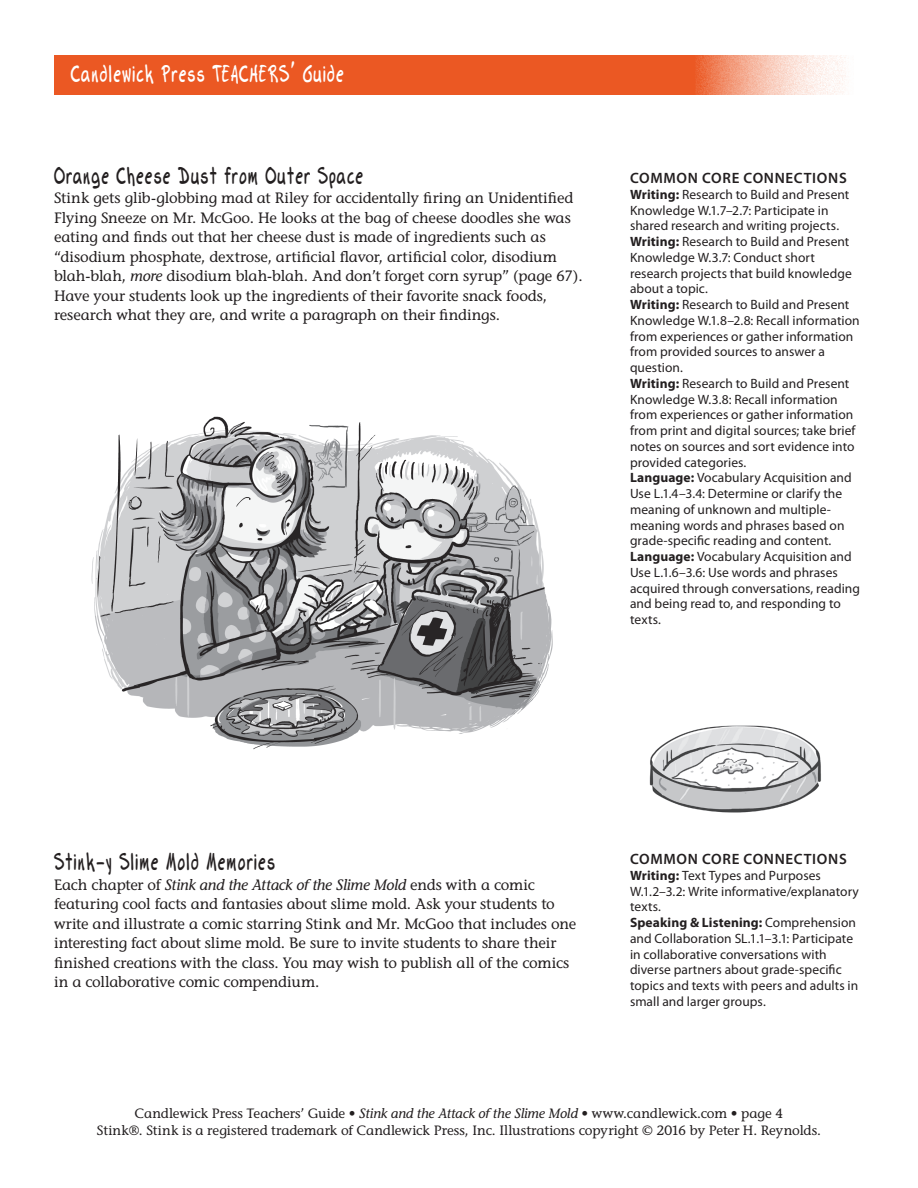
<style>
.page{position:relative;width:918px;height:1188px;background:#fff}
.page>*{position:absolute;margin:0;border:0;box-sizing:border-box;transform-origin:0 0}
.t1{font:500 condensed 27px "TF Gary";letter-spacing:.025em;color:#231f20}
.t2{font:500 condensed 27px "TF Gary";letter-spacing:.025em;color:#fff}
.t3{font:15px/19.5px "Stone Informal";letter-spacing:-.01em;color:#231f20}
.cc{font:600 15px "Myriad Pro";letter-spacing:.045em;color:#231f20}
.cc-2{font:13.5px/15.8px "Myriad Pro";letter-spacing:.005em;color:#231f20}
.t4{font:13.5px/16.5px "Stone Informal";color:#231f20;text-align:center}
.s1{font-style:italic}
.s2{font-weight:700}
</style>
<div class="page">
<img style="left:91px;top:416px;width:462px;height:334px">
<img style="left:649px;top:725px;width:172px;height:88px">
<svg style="left:54px;top:55px;width:792px;height:40px;background:#ed6c3d"></svg>
<p class="t2" style="left:71px;top:58px;width:275px">Candlewick Press TEACHERS’ Guide</p>
<p class="t1" style="left:54px;top:159px;width:311px">Orange Cheese Dust from Outer Space</p>
<p class="t3" style="left:54px;top:188px;width:530px">Stink gets glib-globbing mad at Riley for accidentally firing an Unidentified Flying Sneeze on Mr. McGoo. He looks at the bag of cheese doodles she was eating and finds out that her cheese dust is made of ingredients such as “disodium phosphate, dextrose, artificial flavor, artificial color, disodium blah-blah, <span class="s1">more</span> disodium blah-blah. And don’t forget corn syrup” (page 67).<br>Have your students look up the ingredients of their favorite snack foods, research what they are, and write a paragraph on their findings.</p>
<p class="cc" style="left:630px;top:169px;width:218px">COMMON CORE CONNECTIONS</p>
<p class="cc-2" style="left:630px;top:186px;width:221px"><span class="s2">Writing:</span> Research to Build and Present<br>Knowledge W.1.7–2.7: Participate in shared research and writing projects.</p>
<p class="cc-2" style="left:630px;top:234px;width:223px"><span class="s2">Writing:</span> Research to Build and Present<br>Knowledge W.3.7: Conduct short research projects that build knowledge about a topic.</p>
<p class="cc-2" style="left:630px;top:297px;width:231px"><span class="s2">Writing:</span> Research to Build and Present Knowledge W.1.8–2.8: Recall information from experiences or gather information from provided sources to answer a question.</p>
<p class="cc-2" style="left:630px;top:375px;width:227px"><span class="s2">Writing:</span> Research to Build and Present Knowledge W.3.8: Recall information from experiences or gather information from print and digital sources; take brief notes on sources and sort evidence into provided categories.</p>
<p class="cc-2" style="left:630px;top:470px;width:223px"><span class="s2">Language:</span> Vocabulary Acquisition and Use L.1.4–3.4: Determine or clarify the meaning of unknown and multiple&shy;meaning words and phrases based on grade-specific reading and content.</p>
<p class="cc-2" style="left:630px;top:549px;width:232px"><span class="s2">Language:</span> Vocabulary Acquisition and<br>Use L.1.6–3.6: Use words and phrases acquired through conversations, reading and being read to, and responding to texts.</p>
<p class="t1" style="left:54px;top:845px;width:223px">Stink-y Slime Mold Memories</p>
<p class="t3" style="left:54px;top:875px;width:524px">Each chapter of <span class="s1">Stink and the Attack of the Slime Mold</span> ends with a comic featuring cool facts and fantasies about slime mold. Ask your students to write and illustrate a comic starring Stink and Mr. McGoo that includes one interesting fact about slime mold. Be sure to invite students to share their finished creations with the class. You may wish to publish all of the comics in a collaborative comic compendium.</p>
<p class="cc" style="left:630px;top:850px;width:218px">COMMON CORE CONNECTIONS</p>
<p class="cc-2" style="left:630px;top:867px;width:230px"><span class="s2">Writing:</span> Text Types and Purposes<br>W.1.2–3.2: Write informative/explanatory texts.</p>
<p class="cc-2" style="left:630px;top:915px;width:230px"><span class="s2">Speaking &amp; Listening:</span> Comprehension and Collaboration SL.1.1–3.1: Participate in collaborative conversations with diverse partners about grade-specific topics and texts with peers and adults in small and larger groups.</p>
<p class="t4" style="left:97px;top:1105px;width:726px">Candlewick Press Teachers’ Guide • <span class="s1">Stink and the Attack of the Slime Mold</span> • www.candlewick.com • page 4<br>Stink®. Stink is a registered trademark of Candlewick Press, Inc. Illustrations copyright © 2016 by Peter H. Reynolds.</p>
</div>
